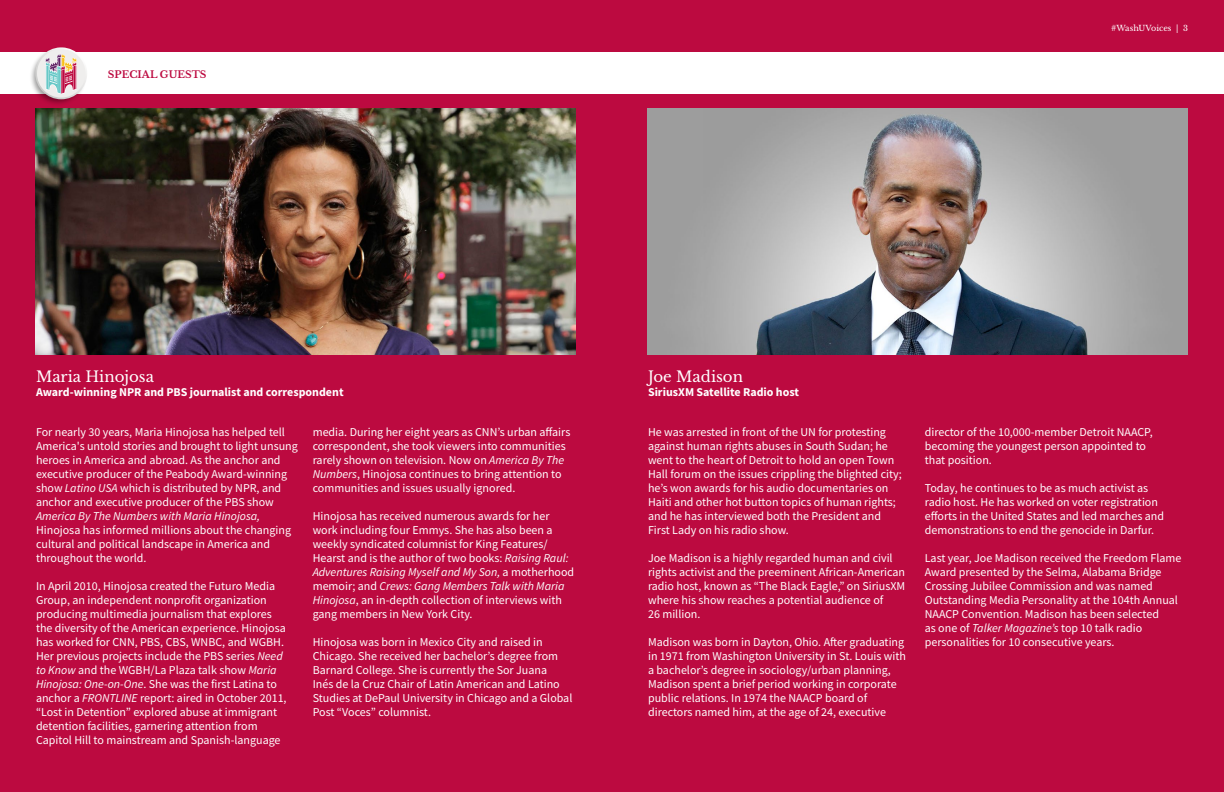
<style>
.page{position:relative;width:1224px;height:792px;background:#bc0a40}
.page>*{position:absolute;margin:0;border:0;box-sizing:border-box;transform-origin:0 0}
.t1{font:15px "Libre Baskerville";color:#fff}
.t2{font:12px/14px "Source Sans Pro";color:#fff}
.t3{font:700 12px "Source Sans Pro";color:#fff}
.t4{font:italic 12px "Source Sans Pro";color:#fff}
.t5{font:700 10px "Libre Baskerville";color:#bc0a40}
.t6{font:8px "Libre Baskerville";color:#fff}
.s1{font-style:italic}
</style>
<div class="page">
<div style="left:0;top:53px;width:1224px;height:41px;background:#fff"></div>
<div style="left:29px;top:47px;width:59px;height:59px;background:#000;opacity:.4"></div>
<svg style="left:35px;top:47px;width:52px;height:52px"></svg>
<div style="left:37px;top:49px;width:48px;height:49px;background:#efeeed;border-radius:50%"></div>
<svg style="left:45px;top:54px;width:32px;height:40px"></svg>
<img style="left:36px;top:108px;width:539px;height:247px">
<img style="left:648px;top:108px;width:540px;height:247px">
<p class="t5" style="left:108px;top:69px;width:100px">SPECIAL GUESTS</p>
<p class="t6" style="left:1111px;top:23px;width:78px">#WashUVoices | 3</p>
<p class="t1" style="left:36px;top:367px;width:120px">Maria Hinojosa</p>
<p class="t3" style="left:36px;top:384px;width:309px">Award-winning NPR and PBS journalist and correspondent</p>
<p class="t2" style="left:36px;top:425px;width:263px">For nearly 30 years, Maria Hinojosa has helped tell America's untold stories and brought to light unsung heroes in America and abroad. As the anchor and executive producer of the Peabody Award-winning show <span class="s1">Latino USA</span> which is distributed by NPR, and anchor and executive producer of the PBS show</p>
<p class="t4" style="left:36px;top:508px;width:226px">America By The Numbers with Maria Hinojosa,</p>
<p class="t2" style="left:36px;top:523px;width:257px">Hinojosa has informed millions about the changing cultural and political landscape in America and throughout the world.</p>
<p class="t2" style="left:36px;top:579px;width:252px">In April 2010, Hinojosa created the Futuro Media Group, an independent nonprofit organization producing multimedia journalism that explores the diversity of the American experience. Hinojosa has worked for CNN, PBS, CBS, WNBC, and WGBH.<br>Her previous projects include the PBS series <span class="s1">Need to Know</span> and the WGBH/La Plaza talk show <span class="s1">Maria Hinojosa: One-on-One</span>. She was the first Latina to anchor a <span class="s1">FRONTLINE</span> report: aired in October 2011, “Lost in Detention” explored abuse at immigrant detention facilities, garnering attention from Capitol Hill to mainstream and Spanish-language</p>
<p class="t2" style="left:313px;top:425px;width:259px">media. During her eight years as CNN’s urban affairs correspondent, she took viewers into communities rarely shown on television. Now on <span class="s1">America By The Numbers</span>, Hinojosa continues to bring attention to communities and issues usually ignored.</p>
<p class="t2" style="left:313px;top:509px;width:263px">Hinojosa has received numerous awards for her work including four Emmys. She has also been a weekly syndicated columnist for King Features/ Hearst and is the author of two books: <span class="s1">Raising Raul:<br>Adventures Raising Myself and My Son,</span> a motherhood memoir; and <span class="s1">Crews: Gang Members Talk with Maria Hinojosa</span>, an in-depth collection of interviews with gang members in New York City.</p>
<p class="t2" style="left:313px;top:635px;width:261px">Hinojosa was born in Mexico City and raised in Chicago. She received her bachelor’s degree from Barnard College. She is currently the Sor Juana<br>Inés de la Cruz Chair of Latin American and Latino Studies at DePaul University in Chicago and a Global Post “Voces” columnist.</p>
<p class="t1" style="left:648px;top:367px;width:97px">Joe Madison</p>
<p class="t3" style="left:648px;top:384px;width:153px">SiriusXM Satellite Radio host</p>
<p class="t2" style="left:648px;top:425px;width:255px">He was arrested in front of the UN for protesting against human rights abuses in South Sudan; he went to the heart of Detroit to hold an open Town Hall forum on the issues crippling the blighted city; he’s won awards for his audio documentaries on Haiti and other hot button topics of human rights; and he has interviewed both the President and First Lady on his radio show.</p>
<p class="t2" style="left:648px;top:551px;width:259px">Joe Madison is a highly regarded human and civil rights activist and the preeminent African-American radio host, known as “The Black Eagle,” on SiriusXM where his show reaches a potential audience of<br>26 million.</p>
<p class="t2" style="left:648px;top:635px;width:260px">Madison was born in Dayton, Ohio. After graduating in 1971 from Washington University in St. Louis with a bachelor’s degree in sociology/urban planning, Madison spent a brief period working in corporate public relations. In 1974 the NAACP board of directors named him, at the age of 24, executive</p>
<p class="t2" style="left:925px;top:425px;width:229px">director of the 10,000-member Detroit NAACP, becoming the youngest person appointed to that position.</p>
<p class="t2" style="left:925px;top:481px;width:241px">Today, he continues to be as much activist as radio host. He has worked on voter registration efforts in the United States and led marches and demonstrations to end the genocide in Darfur.</p>
<p class="t2" style="left:925px;top:551px;width:258px">Last year, Joe Madison received the Freedom Flame Award presented by the Selma, Alabama Bridge Crossing Jubilee Commission and was named Outstanding Media Personality at the 104th Annual NAACP Convention. Madison has been selected<br>as one of <span class="s1">Talker Magazine’s</span> top 10 talk radio personalities for 10 consecutive years.</p>
</div>
